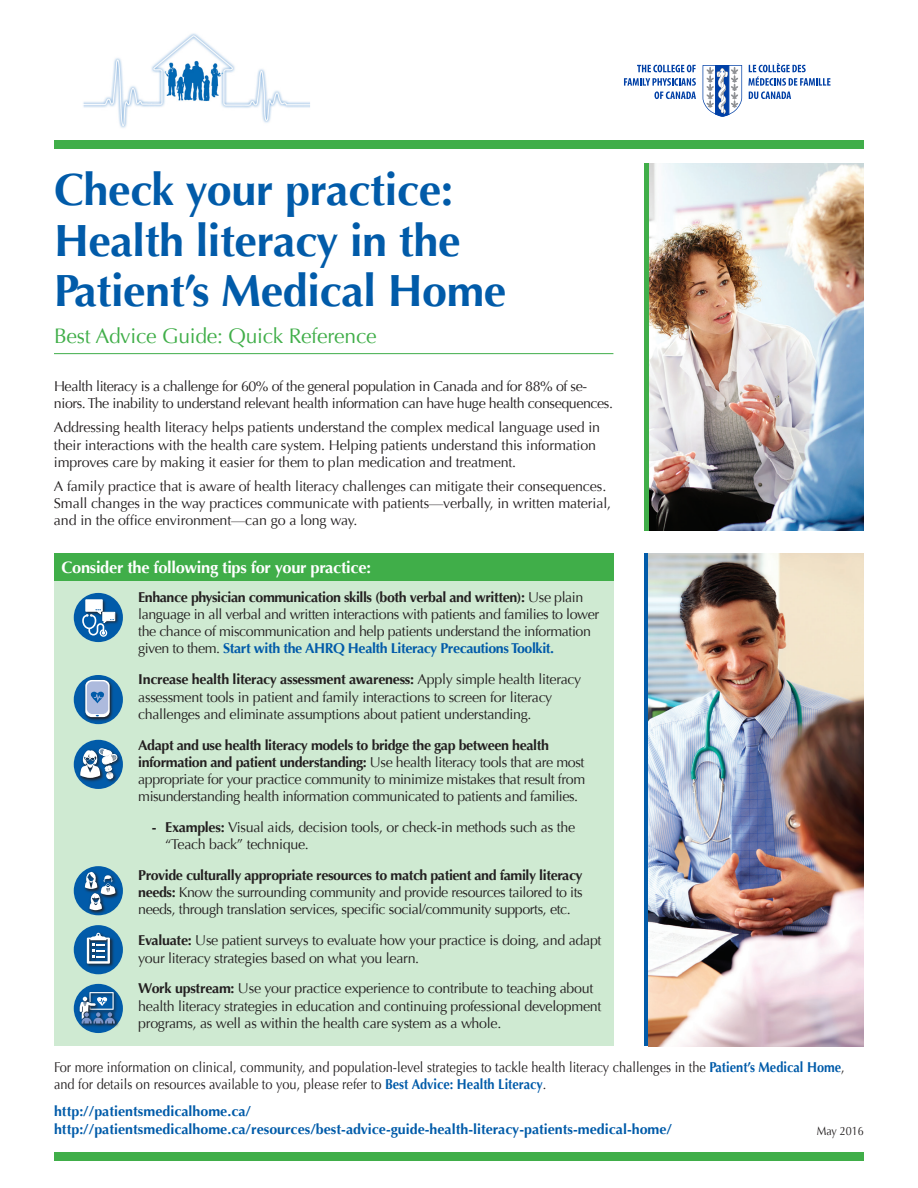
<style>
.page{position:relative;width:918px;height:1188px;background:#fff}
.page>*{position:absolute;margin:0;border:0;box-sizing:border-box;transform-origin:0 0}
.t1{font:700 45px/51px "Optima";letter-spacing:-.01em;color:#015ba9}
.t2{font:21px "Optima";letter-spacing:-.01em;color:#40ae49}
.t3{font:700 16.5px "Optima";letter-spacing:-.02em;color:#fff}
.t4{font:14.25px/17.2px "Optima";letter-spacing:-.02em;color:#231f20}
.t5{font:14.25px/16.5px "Optima";color:#231f20;scale:.9 1}
.t6{font:700 14.25px/17.2px "Optima";color:#015ba9}
.t7{font:12px "Optima";color:#231f20;scale:.9 1}
.s1{font-weight:700}
.s2{font-weight:700;color:#015ba9}
</style>
<div class="page">
<img style="left:84px;top:33px;width:226px;height:95px">
<div style="left:54px;top:140px;width:810px;height:9px;background:#40ae49"></div>
<svg style="left:637px;top:65px;width:59px;height:7px"></svg>
<svg style="left:624px;top:78px;width:72px;height:21px"></svg>
<svg style="left:702px;top:63px;width:129px;height:54px"></svg>
<img style="left:649px;top:163px;width:215px;height:368px">
<div style="left:54px;top:554px;width:559px;height:492px;background:#cfead2"></div>
<div style="left:54px;top:554px;width:559px;height:27px;background:#40ae49"></div>
<hr style="left:645px;top:163px;width:4px;height:367px;background:#40ae49">
<svg style="left:645px;top:554px;width:4px;height:492px;background:#3479b4"></svg>
<div style="left:54px;top:1152px;width:810px;height:9px;background:#40ae49"></div>
<hr style="left:54px;top:353px;width:559px;height:1px;background:#40ae49">
<div style="left:74px;top:593px;width:49px;height:49px;background:#015ba9;border-radius:50%"></div>
<img style="left:115px;top:611px;width:4px;height:13px">
<svg style="left:82px;top:599px;width:33px;height:38px"></svg>
<div style="left:74px;top:675px;width:49px;height:49px;background:#015ba9;border-radius:50%"></div>
<img style="left:83px;top:677px;width:32px;height:45px">
<svg style="left:85px;top:680px;width:25px;height:37px"></svg>
<div style="left:87px;top:681px;width:21px;height:33px;background:#adbadd;border-radius:6px"></div>
<svg style="left:90px;top:691px;width:14px;height:12px"></svg>
<div style="left:74px;top:740px;width:49px;height:49px;background:#015ba9;border-radius:50%"></div>
<img style="left:78px;top:748px;width:18px;height:35px">
<img style="left:114px;top:746px;width:8px;height:17px">
<img style="left:108px;top:781px;width:9px;height:3px">
<svg style="left:80px;top:748px;width:38px;height:33px"></svg>
<div style="left:74px;top:866px;width:49px;height:49px;background:#015ba9;border-radius:50%"></div>
<img style="left:87px;top:910px;width:20px;height:5px">
<img style="left:115px;top:873px;width:6px;height:25px">
<svg style="left:85px;top:872px;width:30px;height:38px"></svg>
<div style="left:74px;top:925px;width:49px;height:49px;background:#015ba9;border-radius:50%"></div>
<img style="left:86px;top:930px;width:29px;height:39px">
<svg style="left:87px;top:933px;width:23px;height:31px"></svg>
<div style="left:74px;top:984px;width:49px;height:49px;background:#015ba9;border-radius:50%"></div>
<img style="left:91px;top:989px;width:28px;height:21px">
<img style="left:102px;top:1010px;width:18px;height:19px">
<img style="left:77px;top:994px;width:24px;height:31px">
<img style="left:79px;top:1010px;width:18px;height:19px">
<svg style="left:80px;top:992px;width:35px;height:32px"></svg>
<img style="left:649px;top:554px;width:215px;height:492px">
<h1 class="t1" style="left:54px;top:164px;width:454px">Check your practice:<br>Health literacy in the<br>Patient’s Medical Home</h1>
<h2 class="t2" style="left:54px;top:324px;width:324px">Best Advice Guide: Quick Reference</h2>
<p class="t4" style="left:54px;top:378px;width:561px">Health literacy is a challenge for 60% of the general population in Canada and for 88% of se&shy;niors. The inability to understand relevant health information can have huge health consequences.</p>
<p class="t4" style="left:54px;top:419px;width:548px">Addressing health literacy helps patients understand the complex medical language used in their interactions with the health care system. Helping patients understand this information improves care by making it easier for them to plan medication and treatment.</p>
<p class="t4" style="left:54px;top:478px;width:559px">A family practice that is aware of health literacy challenges can mitigate their consequences.<br>Small changes in the way practices communicate with patients—verbally, in written material, and in the office environment—can go a long way.</p>
<p class="t3" style="left:62px;top:558px;width:311px">Consider the following tips for your practice:</p>
<p class="t4" style="left:138px;top:588px;width:463px"><span class="s1">Enhance physician communication skills (both verbal and written):</span> Use plain language in all verbal and written interactions with patients and families to lower the chance of miscommunication and help patients understand the information given to them. <span class="s2">Start with the AHRQ Health Literacy Precautions Toolkit.</span></p>
<p class="t4" style="left:138px;top:671px;width:444px"><span class="s1">Increase health literacy assessment awareness:</span> Apply simple health literacy assessment tools in patient and family interactions to screen for literacy challenges and eliminate assumptions about patient understanding.</p>
<p class="t4" style="left:138px;top:736px;width:448px"><span class="s1">Adapt and use health literacy models to bridge the gap between health information and patient understanding:</span> Use health literacy tools that are most appropriate for your practice community to minimize mistakes that result from misunderstanding health information communicated to patients and families.</p>
<p class="t4" style="left:165px;top:819px;width:411px;text-indent:-13px"><span class="s1">- Examples:</span> Visual aids, decision tools, or check-in methods such as the “Teach back” technique.</p>
<p class="t4" style="left:138px;top:867px;width:446px;text-align:justify"><span class="s1">Provide culturally appropriate resources to match patient and family literacy needs:</span> Know the surrounding community and provide resources tailored to its needs, through translation services, specific social/community supports, etc.</p>
<p class="t4" style="left:138px;top:932px;width:465px"><span class="s1">Evaluate:</span> Use patient surveys to evaluate how your practice is doing, and adapt your literacy strategies based on what you learn.</p>
<p class="t4" style="left:138px;top:980px;width:465px"><span class="s1">Work upstream:</span> Use your practice experience to contribute to teaching about health literacy strategies in education and continuing professional development programs, as well as within the health care system as a whole.</p>
<p class="t5" style="left:54px;top:1059px;width:880px">For more information on clinical, community, and population-level strategies to tackle health literacy challenges in the <span class="s2">Patient’s Medical Home</span>, and for details on resources available to you, please refer to <span class="s2">Best Advice: Health Literacy</span>.</p>
<p class="t6" style="left:54px;top:1103px;width:620px">http://patientsmedicalhome.ca/ http://patientsmedicalhome.ca/resources/best-advice-guide-health-literacy-patients-medical-home/</p>
<p class="t7" style="left:817px;top:1124px;width:54px">May 2016</p>
</div>
